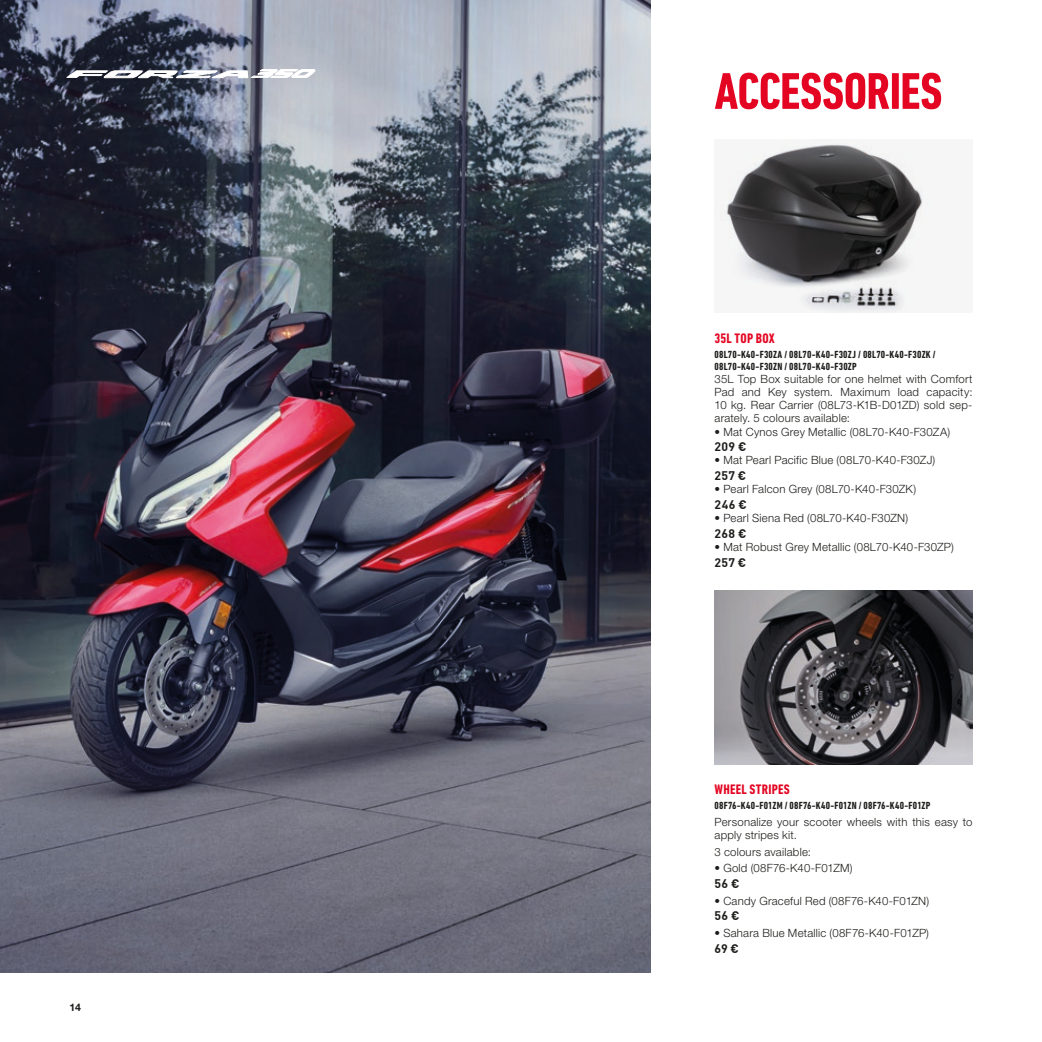
<style>
.page{position:relative;width:1042px;height:1042px;background:#fff}
.page>*{position:absolute;margin:0;border:0;box-sizing:border-box;transform-origin:0 0}
.t1{font:700 condensed 52.5px "DIN Next LT Pro";letter-spacing:-.01em;color:#e40522}
.t2{font:700 condensed 14px "DIN Next LT Pro";letter-spacing:.015em;color:#e40522}
.t3{font:700 12.25px "DIN Offc Pro";letter-spacing:.03em;color:#1d1d1b}
.t4{font:300 11.38px/13.1px "Helvetica Neue";letter-spacing:.02em;color:#1d1d1b}
.t5{font:700 condensed 10.5px/12.2px "DIN Next LT Pro";letter-spacing:.02em;color:#1d1d1b}
.t6{font:700 10.5px "Helvetica Neue";color:#1d1d1b}
</style>
<div class="page">
<img style="left:720px;top:139px;width:211px;height:174px">
<img style="left:0;top:0;width:650px;height:972px">
<img style="left:714px;top:590px;width:258px;height:174px">
<svg style="left:67px;top:69px;width:248px;height:9px"></svg>
<p class="t6" style="left:69px;top:1001px;width:13px">14</p>
<h1 class="t1" style="left:714px;top:61px;width:229px">ACCESSORIES</h1>
<p class="t2" style="left:714px;top:330px;width:62px">35L TOP BOX</p>
<p class="t5" style="left:714px;top:348px;width:223px">08L70-K40-F30ZA / 08L70-K40-F30ZJ / 08L70-K40-F30ZK /<br>08L70-K40-F30ZN / 08L70-K40-F30ZP</p>
<p class="t4" style="left:714px;top:372px;width:259px;text-align:justify">35L Top Box suitable for one helmet with Comfort Pad and Key system. Maximum load capacity:<br>10 kg. Rear Carrier (08L73-K1B-D01ZD) sold sep&shy;arately. 5 colours available:</p>
<p class="t4" style="left:714px;top:425px;width:237px">• Mat Cynos Grey Metallic (08L70-K40-F30ZA)</p>
<p class="t3" style="left:714px;top:437px;width:33px">209 €</p>
<p class="t4" style="left:714px;top:453px;width:222px">• Mat Pearl Pacific Blue (08L70-K40-F30ZJ)</p>
<p class="t3" style="left:714px;top:466px;width:33px">257 €</p>
<p class="t4" style="left:714px;top:482px;width:203px">• Pearl Falcon Grey (08L70-K40-F30ZK)</p>
<p class="t3" style="left:714px;top:495px;width:34px">246 €</p>
<p class="t4" style="left:714px;top:511px;width:195px">• Pearl Siena Red (08L70-K40-F30ZN)</p>
<p class="t3" style="left:714px;top:524px;width:33px">268 €</p>
<p class="t4" style="left:714px;top:540px;width:241px">• Mat Robust Grey Metallic (08L70-K40-F30ZP)</p>
<p class="t3" style="left:714px;top:553px;width:33px">257 €</p>
<p class="t2" style="left:714px;top:782px;width:77px">WHEEL STRIPES</p>
<p class="t5" style="left:714px;top:799px;width:217px">08F76-K40-F01ZM / 08F76-K40-F01ZN / 08F76-K40-F01ZP</p>
<p class="t4" style="left:714px;top:815px;width:259px">Personalize your scooter wheels with this easy to apply stripes kit.</p>
<p class="t4" style="left:714px;top:844px;width:98px">3 colours available:</p>
<p class="t4" style="left:714px;top:861px;width:140px">• Gold (08F76-K40-F01ZM)</p>
<p class="t3" style="left:714px;top:874px;width:26px">56 €</p>
<p class="t4" style="left:714px;top:893px;width:216px">• Candy Graceful Red (08F76-K40-F01ZN)</p>
<p class="t3" style="left:714px;top:906px;width:26px">56 €</p>
<p class="t4" style="left:714px;top:926px;width:216px">• Sahara Blue Metallic (08F76-K40-F01ZP)</p>
<p class="t3" style="left:714px;top:938px;width:26px">69 €</p>
</div>
